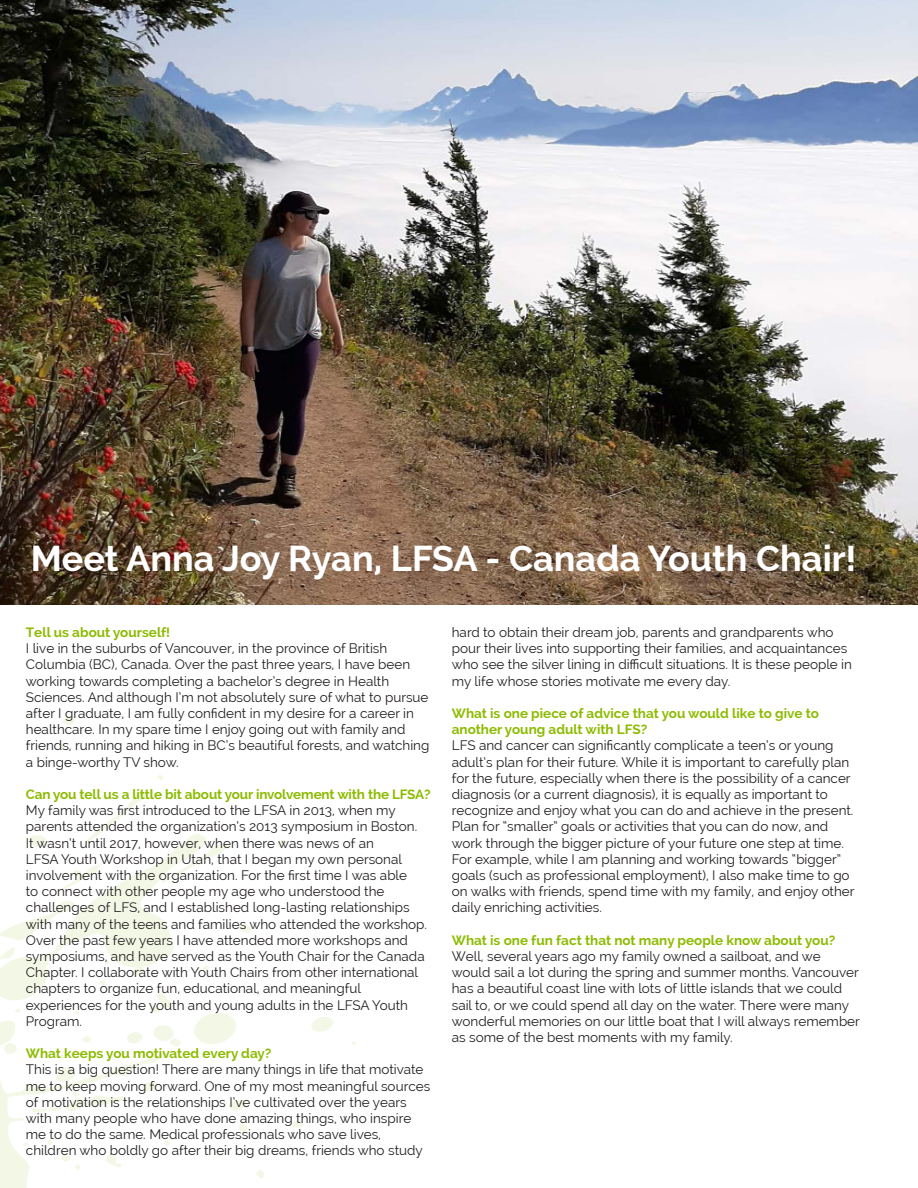
<style>
.page{position:relative;width:918px;height:1188px;background:#fff}
.page>*{position:absolute;margin:0;border:0;box-sizing:border-box;transform-origin:0 0}
.t1{font:700 36px "Raleway";color:#fff}
.t2{font:13.5px/16.2px "Raleway";color:#231f20}
.t3{font:700 13.5px/16.2px "Raleway";color:#8dbb00}
</style>
<div class="page">
<svg style="left:63px;top:716px;width:12px;height:9px"></svg>
<svg style="left:0;top:834px;width:207px;height:354px"></svg>
<svg style="left:191px;top:1012px;width:45px;height:33px"></svg>
<svg style="left:0;top:900px;width:74px;height:41px"></svg>
<svg style="left:83px;top:792px;width:64px;height:54px"></svg>
<svg style="left:162px;top:844px;width:66px;height:39px"></svg>
<svg style="left:311px;top:1017px;width:22px;height:15px"></svg>
<svg style="left:58px;top:865px;width:42px;height:27px"></svg>
<svg style="left:127px;top:1032px;width:16px;height:12px"></svg>
<svg style="left:229px;top:1100px;width:16px;height:11px"></svg>
<svg style="left:4px;top:1043px;width:13px;height:11px"></svg>
<svg style="left:238px;top:924px;width:14px;height:9px"></svg>
<svg style="left:133px;top:939px;width:43px;height:36px"></svg>
<svg style="left:292px;top:1120px;width:12px;height:8px"></svg>
<svg style="left:153px;top:1025px;width:28px;height:22px"></svg>
<svg style="left:150px;top:993px;width:23px;height:20px"></svg>
<svg style="left:239px;top:1124px;width:9px;height:8px"></svg>
<svg style="left:278px;top:840px;width:9px;height:7px"></svg>
<svg style="left:256px;top:1170px;width:8px;height:9px"></svg>
<svg style="left:81px;top:1036px;width:10px;height:7px"></svg>
<svg style="left:32px;top:1095px;width:94px;height:18px"></svg>
<svg style="left:72px;top:1091px;width:7px;height:6px"></svg>
<div style="left:163px;top:1140px;width:7px;height:6px;background:#f3f8e6;border-radius:3px"></div>
<div style="left:43px;top:959px;width:7px;height:7px;background:#fff;border-radius:3px"></div>
<svg style="left:28px;top:712px;width:6px;height:6px"></svg>
<svg style="left:105px;top:1154px;width:17px;height:14px"></svg>
<svg style="left:61px;top:1154px;width:20px;height:17px"></svg>
<svg style="left:157px;top:774px;width:7px;height:7px"></svg>
<svg style="left:98px;top:980px;width:8px;height:5px"></svg>
<svg style="left:60px;top:743px;width:5px;height:6px"></svg>
<svg style="left:0;top:956px;width:49px;height:57px"></svg>
<svg style="left:105px;top:959px;width:5px;height:5px"></svg>
<svg style="left:351px;top:1041px;width:5px;height:4px"></svg>
<svg style="left:75px;top:1010px;width:5px;height:5px"></svg>
<svg style="left:59px;top:1054px;width:5px;height:5px"></svg>
<svg style="left:22px;top:1142px;width:6px;height:4px"></svg>
<svg style="left:215px;top:1151px;width:4px;height:5px"></svg>
<img style="left:0;top:0;width:918px;height:605px">
<p class="t1" style="left:31px;top:538px;width:827px">Meet Anna Joy Ryan, LFSA - Canada Youth Chair!</p>
<p class="t3" style="left:26px;top:624px;width:146px">Tell us about yourself!</p>
<p class="t2" style="left:26px;top:640px;width:405px">I live in the suburbs of Vancouver, in the province of British Columbia (BC), Canada. Over the past three years, I have been working towards completing a bachelor’s degree in Health Sciences. And although I’m not absolutely sure of what to pursue after I graduate, I am fully confident in my desire for a career in healthcare. In my spare time I enjoy going out with family and friends, running and hiking in BC’s beautiful forests, and watching a binge-worthy TV show.</p>
<p class="t3" style="left:26px;top:786px;width:406px">Can you tell us a little bit about your involvement with the LFSA?</p>
<p class="t2" style="left:26px;top:802px;width:403px">My family was first introduced to the LFSA in 2013, when my parents attended the organization’s 2013 symposium in Boston.<br>It wasn’t until 2017, however, when there was news of an<br>LFSA Youth Workshop in Utah, that I began my own personal involvement with the organization. For the first time I was able<br>to connect with other people my age who understood the challenges of LFS, and I established long-lasting relationships with many of the teens and families who attended the workshop.<br>Over the past few years I have attended more workshops and symposiums, and have served as the Youth Chair for the Canada Chapter. I collaborate with Youth Chairs from other international chapters to organize fun, educational, and meaningful experiences for the youth and young adults in the LFSA Youth Program.</p>
<p class="t3" style="left:26px;top:1045px;width:247px">What keeps you motivated every day?</p>
<p class="t2" style="left:26px;top:1061px;width:406px">This is a big question! There are many things in life that motivate me to keep moving forward. One of my most meaningful sources of motivation is the relationships I’ve cultivated over the years with many people who have done amazing things, who inspire me to do the same. Medical professionals who save lives, children who boldly go after their big dreams, friends who study</p>
<p class="t2" style="left:452px;top:624px;width:402px">hard to obtain their dream job, parents and grandparents who pour their lives into supporting their families, and acquaintances who see the silver lining in difficult situations. It is these people in my life whose stories motivate me every day.</p>
<p class="t3" style="left:452px;top:705px;width:369px">What is one piece of advice that you would like to give to another young adult with LFS?</p>
<p class="t2" style="left:452px;top:737px;width:404px">LFS and cancer can significantly complicate a teen’s or young adult’s plan for their future. While it is important to carefully plan for the future, especially when there is the possibility of a cancer diagnosis (or a current diagnosis), it is equally as important to recognize and enjoy what you can do and achieve in the present.<br>Plan for “smaller” goals or activities that you can do now, and work through the bigger picture of your future one step at time.<br>For example, while I am planning and working towards “bigger” goals (such as professional employment), I also make time to go on walks with friends, spend time with my family, and enjoy other daily enriching activities.</p>
<p class="t3" style="left:452px;top:932px;width:385px">What is one fun fact that not many people know about you?</p>
<p class="t2" style="left:452px;top:948px;width:410px">Well, several years ago my family owned a sailboat, and we would sail a lot during the spring and summer months. Vancouver has a beautiful coast line with lots of little islands that we could sail to, or we could spend all day on the water. There were many wonderful memories on our little boat that I will always remember as some of the best moments with my family.</p>
</div>
